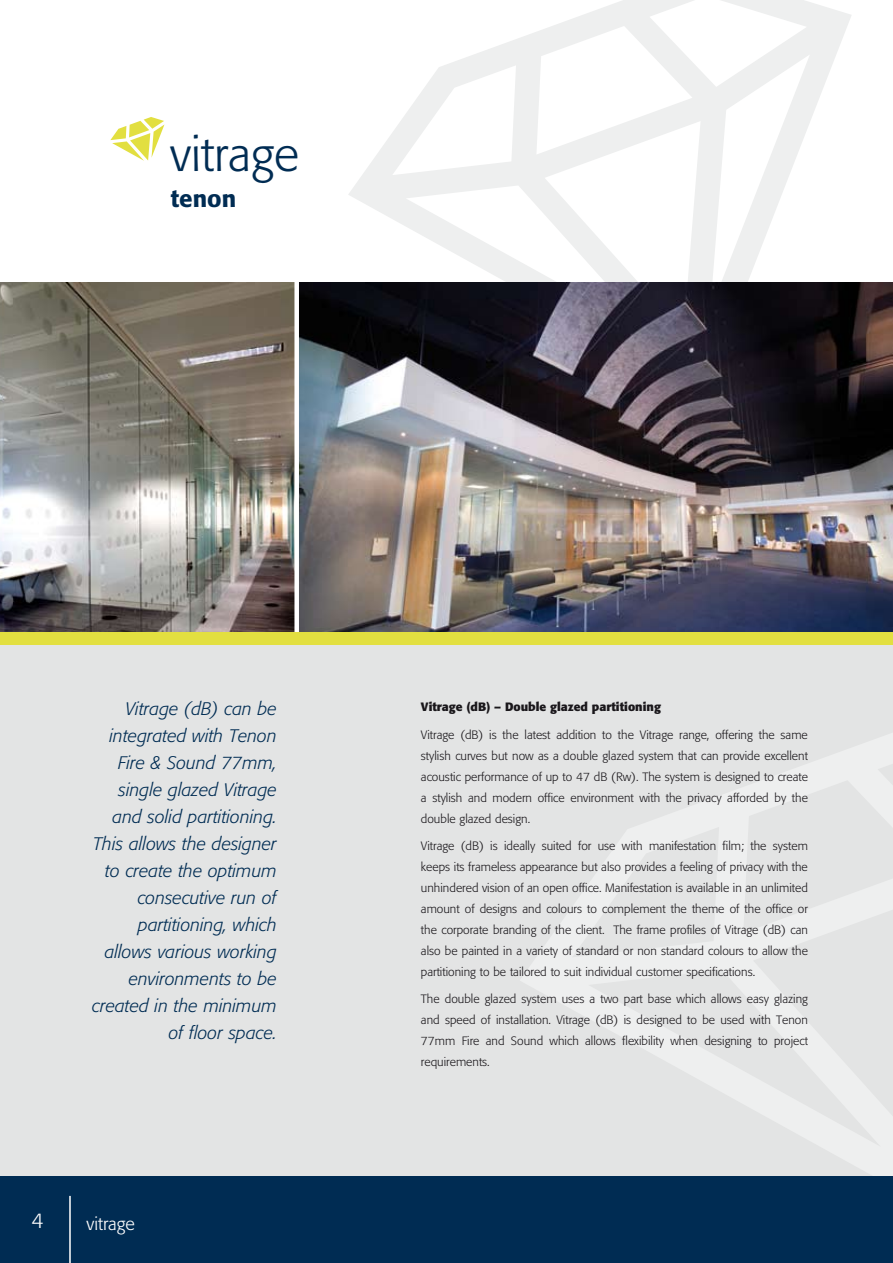
<style>
.page{position:relative;width:893px;height:1263px;background:#fff}
.page>*{position:absolute;margin:0;border:0;box-sizing:border-box;transform-origin:0 0}
.t1{font:300 48px "Formata";color:#002c53}
.t2{font:500 24px "Formata";color:#002c53}
.t3{font:300 21px "Formata";color:#fff}
.t4{font:italic 300 18px/27px "Formata";color:#002c53;text-align:right}
.t5{font:300 18px "Formata";color:#fff}
.t6{font:300 12px/21px "Formata";color:#1a171b;text-align:justify}
.t7{font:700 12px "Formata";color:#1a171b}
</style>
<div class="page">
<div style="left:0;top:645px;width:893px;height:616px;background:#e3e4e4"></div>
<svg style="left:348px;top:0;width:503px;height:282px"></svg>
<svg style="left:521px;top:733px;width:372px;height:443px"></svg>
<img style="left:0;top:282px;width:294px;height:350px">
<img style="left:299px;top:282px;width:594px;height:350px">
<div style="left:0;top:1176px;width:893px;height:87px;background:#002c53"></div>
<hr style="left:69px;top:1196px;width:2px;height:67px;background:#fff">
<svg style="left:110px;top:117px;width:54px;height:44px"></svg>
<div style="left:0;top:632px;width:893px;height:13px;background:#e2df40"></div>
<h1 class="t1" style="left:170px;top:126px;width:131px">vitrage</h1>
<h2 class="t2" style="left:171px;top:183px;width:67px">tenon</h2>
<p class="t4" style="left:92px;top:696px;width:186px">Vitrage (dB) can be integrated with Tenon<br>Fire &amp; Sound 77mm, single glazed Vitrage and solid partitioning.<br>This allows the designer to create the optimum consecutive run of partitioning, which allows various working environments to be created in the minimum of floor space.</p>
<h3 class="t3" style="left:32px;top:1208px;width:14px">4</h3>
<h3 class="t5" style="left:87px;top:1213px;width:50px">vitrage</h3>
<p class="t7" style="left:421px;top:699px;width:241px">Vitrage (dB) – Double glazed partitioning</p>
<p class="t6" style="left:421px;top:724px;width:388px">Vitrage (dB) is the latest addition to the Vitrage range, offering the same stylish curves but now as a double glazed system that can provide excellent acoustic performance of up to 47 dB (Rw). The system is designed to create a stylish and modern office environment with the privacy afforded by the double glazed design.</p>
<p class="t6" style="left:421px;top:835px;width:388px">Vitrage (dB) is ideally suited for use with manifestation film; the system keeps its frameless appearance but also provides a feeling of privacy with the unhindered vision of an open office. Manifestation is available in an unlimited amount of designs and colours to complement the theme of the office or the corporate branding of the client. The frame profiles of Vitrage (dB) can also be painted in a variety of standard or non standard colours to allow the partitioning to be tailored to suit individual customer specifications.</p>
<p class="t6" style="left:421px;top:989px;width:388px">The double glazed system uses a two part base which allows easy glazing and speed of installation. Vitrage (dB) is designed to be used with Tenon 77mm Fire and Sound which allows flexibility when designing to project requirements.</p>
</div>
